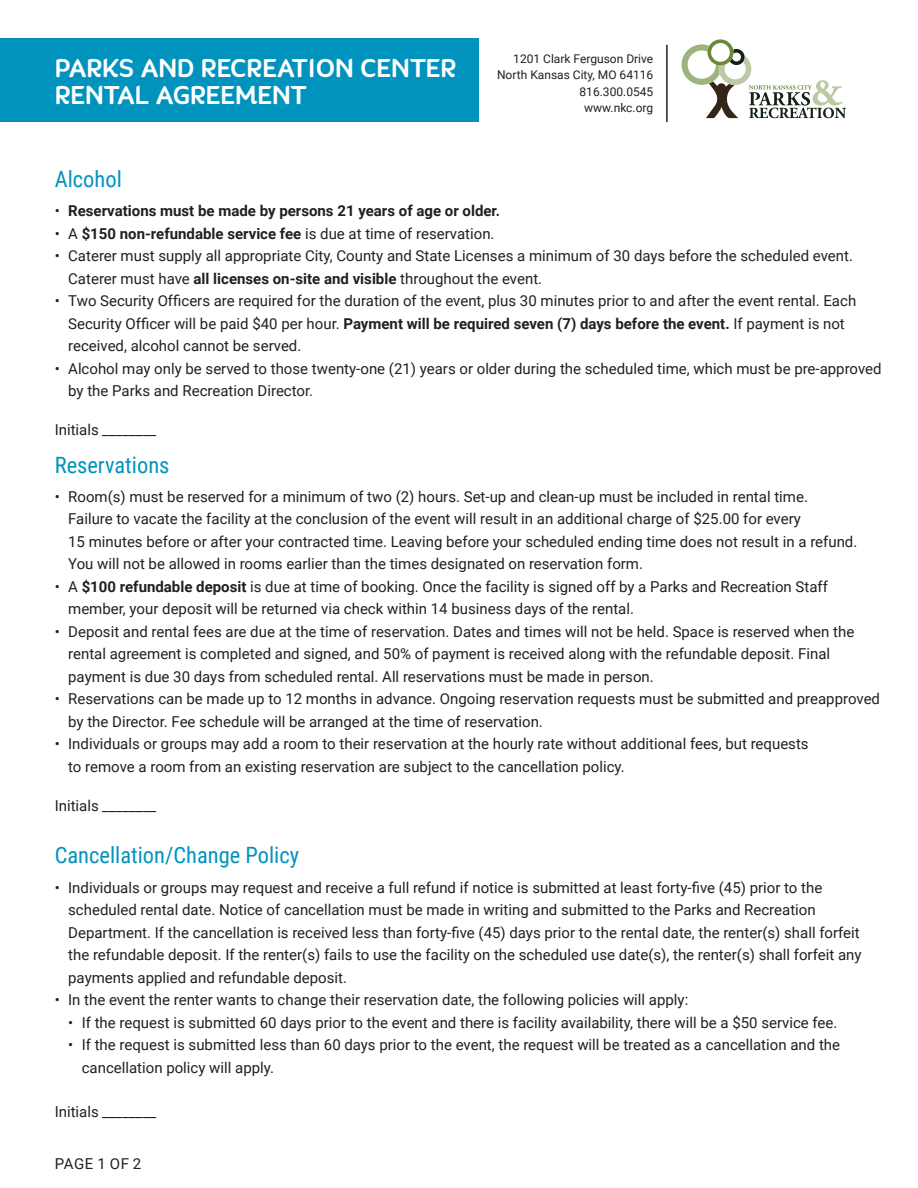
<style>
.page{position:relative;width:918px;height:1188px;background:#fff}
.page>*{position:absolute;margin:0;border:0;box-sizing:border-box;transform-origin:0 0}
.t1{font:500 28.5px/27px "Quenda";color:#fff}
.t2{font:22.5px "Roboto Condensed";color:#0093be}
.t3{font:15px/22.5px "Roboto";color:#231f20}
.t4{font:700 15px "Roboto";color:#231f20}
.t5{font:12px/16.5px "Roboto";color:#231f20;text-align:right}
.s1{font-weight:400}
.s2{font-weight:700}
</style>
<div class="page">
<div style="left:0;top:38px;width:479px;height:84px;background:#0093be"></div>
<svg style="left:682px;top:39px;width:164px;height:79px"></svg>
<hr style="left:666px;top:45px;width:2px;height:77px;background:#231f20">
<h1 class="t1" style="left:55px;top:55px;width:403px">PARKS AND RECREATION CENTER<br>RENTAL AGREEMENT</h1>
<p class="t5" style="left:497px;top:50px;width:158px">1201 Clark Ferguson Drive<br>North Kansas City, MO 64116<br>816.300.0545<br>www.nkc.org</p>
<h2 class="t2" style="left:55px;top:163px;width:69px">Alcohol</h2>
<p class="t4" style="left:55px;top:200px;width:447px"><span class="s1">•</span> Reservations must be made by persons 21 years of age or older.</p>
<p class="t4" style="left:55px;top:223px;width:441px"><span class="s1">• A</span> $150 non-refundable service fee <span class="s1">is due at time of reservation.</span></p>
<p class="t3" style="left:68px;top:244px;width:786px;text-indent:-14px">• Caterer must supply all appropriate City, County and State Licenses a minimum of 30 days before the scheduled event.<br>Caterer must have <span class="s2">all licenses on-site and visible</span> throughout the event.</p>
<p class="t3" style="left:68px;top:289px;width:790px;text-indent:-14px">• Two Security Officers are required for the duration of the event, plus 30 minutes prior to and after the event rental. Each<br>Security Officer will be paid $40 per hour. <span class="s2">Payment will be required seven (7) days before the event.</span> If payment is not received, alcohol cannot be served.</p>
<p class="t3" style="left:68px;top:357px;width:815px;text-indent:-14px">• Alcohol may only be served to those twenty-one (21) years or older during the scheduled time, which must be pre-approved by the Parks and Recreation Director.</p>
<p class="t3" style="left:55px;top:418px;width:103px">Initials ________</p>
<h2 class="t2" style="left:55px;top:449px;width:116px">Reservations</h2>
<p class="t3" style="left:68px;top:485px;width:791px;text-indent:-14px">• Room(s) must be reserved for a minimum of two (2) hours. Set-up and clean-up must be included in rental time.<br>Failure to vacate the facility at the conclusion of the event will result in an additional charge of $25.00 for every<br>15 minutes before or after your contracted time. Leaving before your scheduled ending time does not result in a refund.<br>You will not be allowed in rooms earlier than the times designated on reservation form.</p>
<p class="t3" style="left:68px;top:575px;width:761px;text-indent:-14px">• A <span class="s2">$100 refundable deposit</span> is due at time of booking. Once the facility is signed off by a Parks and Recreation Staff member, your deposit will be returned via check within 14 business days of the rental.</p>
<p class="t3" style="left:68px;top:620px;width:788px;text-indent:-14px">• Deposit and rental fees are due at the time of reservation. Dates and times will not be held. Space is reserved when the rental agreement is completed and signed, and 50% of payment is received along with the refundable deposit. Final payment is due 30 days from scheduled rental. All reservations must be made in person.</p>
<p class="t3" style="left:68px;top:687px;width:813px;text-indent:-14px">• Reservations can be made up to 12 months in advance. Ongoing reservation requests must be submitted and preapproved by the Director. Fee schedule will be arranged at the time of reservation.</p>
<p class="t3" style="left:68px;top:732px;width:742px;text-indent:-14px">• Individuals or groups may add a room to their reservation at the hourly rate without additional fees, but requests to remove a room from an existing reservation are subject to the cancellation policy.</p>
<p class="t3" style="left:55px;top:794px;width:103px">Initials ________</p>
<h2 class="t2" style="left:55px;top:840px;width:246px">Cancellation/Change Policy</h2>
<p class="t3" style="left:68px;top:876px;width:795px;text-indent:-14px">• Individuals or groups may request and receive a full refund if notice is submitted at least forty-five (45) prior to the scheduled rental date. Notice of cancellation must be made in writing and submitted to the Parks and Recreation Department. If the cancellation is received less than forty-five (45) days prior to the rental date, the renter(s) shall forfeit the refundable deposit. If the renter(s) fails to use the facility on the scheduled use date(s), the renter(s) shall forfeit any payments applied and refundable deposit.</p>
<p class="t3" style="left:55px;top:988px;width:635px">• In the event the renter wants to change their reservation date, the following policies will apply:</p>
<p class="t3" style="left:68px;top:1011px;width:771px">• If the request is submitted 60 days prior to the event and there is facility availability, there will be a $50 service fee.</p>
<p class="t3" style="left:82px;top:1033px;width:760px;text-indent:-14px">• If the request is submitted less than 60 days prior to the event, the request will be treated as a cancellation and the cancellation policy will apply.</p>
<p class="t3" style="left:55px;top:1100px;width:103px">Initials ________</p>
<p class="t3" style="left:55px;top:1152px;width:88px">PAGE 1 OF 2</p>
</div>
